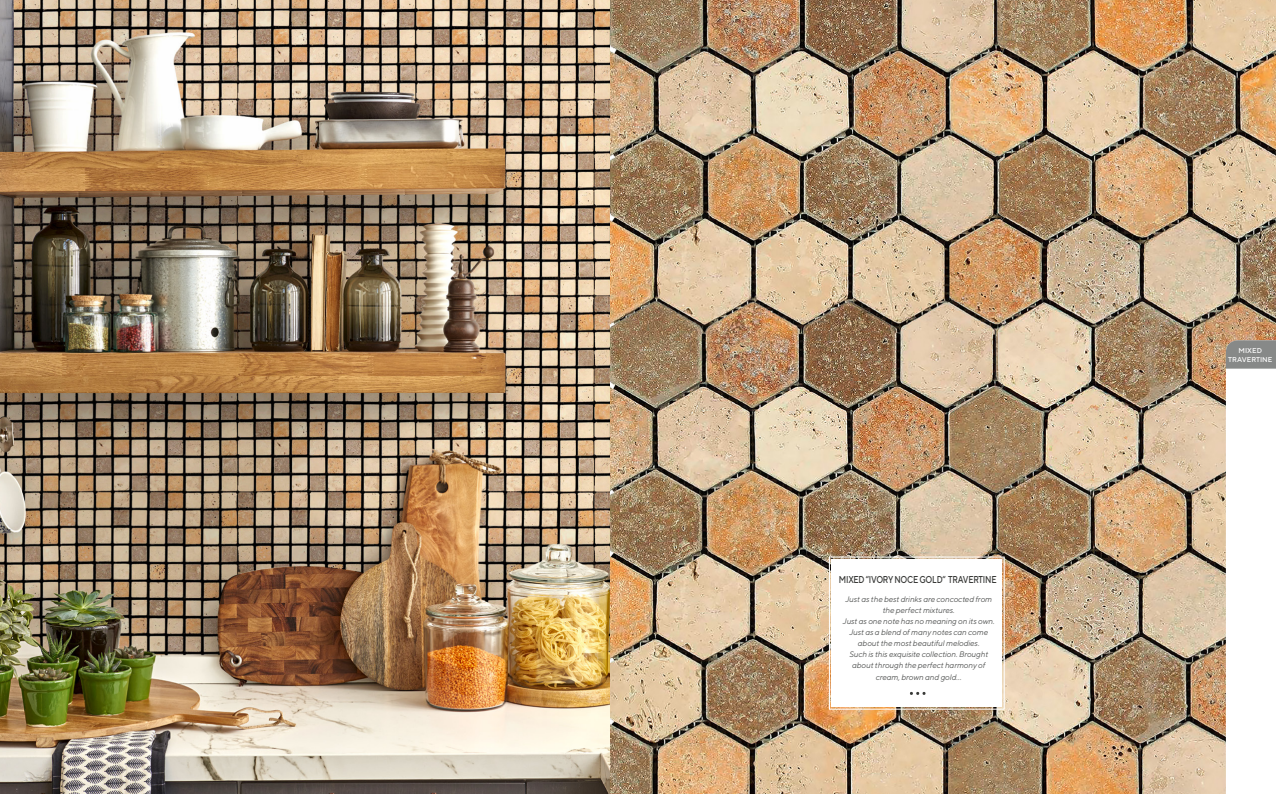
<style>
.page{position:relative;width:1276px;height:794px;background:#fff}
.page>*{position:absolute;margin:0;border:0;box-sizing:border-box;transform-origin:0 0}
.t1{font:500 10px "TT Norms";letter-spacing:-.03em;color:#383937;scale:.8 1}
.t2{font:italic 8px/11px "TT Norms";letter-spacing:-.01em;color:#555756;text-align:center}
.t3{font:500 7px/9px "TT Norms";color:#fff;text-align:center}
</style>
<div class="page">
<img style="left:0;top:0;width:1276px;height:794px">
<svg style="left:1226px;top:340px;width:50px;height:454px"></svg>
<div style="left:829px;top:556px;width:175px;height:153px;border:1px solid #fff"></div>
<div style="left:831px;top:559px;width:171px;height:148px;background:#fff"></div>
<svg style="left:910px;top:692px;width:15px;height:3px"></svg>
<p class="t1" style="left:839px;top:573px;width:198px">MIXED “IVORY NOCE GOLD“ TRAVERTINE</p>
<p class="t2" style="left:843px;top:594px;width:153px">Just as the best drinks are concocted from the perfect mixtures.<br>Just as one note has no meaning on its own.<br>Just as a blend of many notes can come about the most beautiful melodies.<br>Such is this exquisite collection. Brought about through the perfect harmony of cream, brown and gold…</p>
<p class="t3" style="left:1228px;top:345px;width:46px">MIXED<br>TRAVERTINE</p>
</div>
